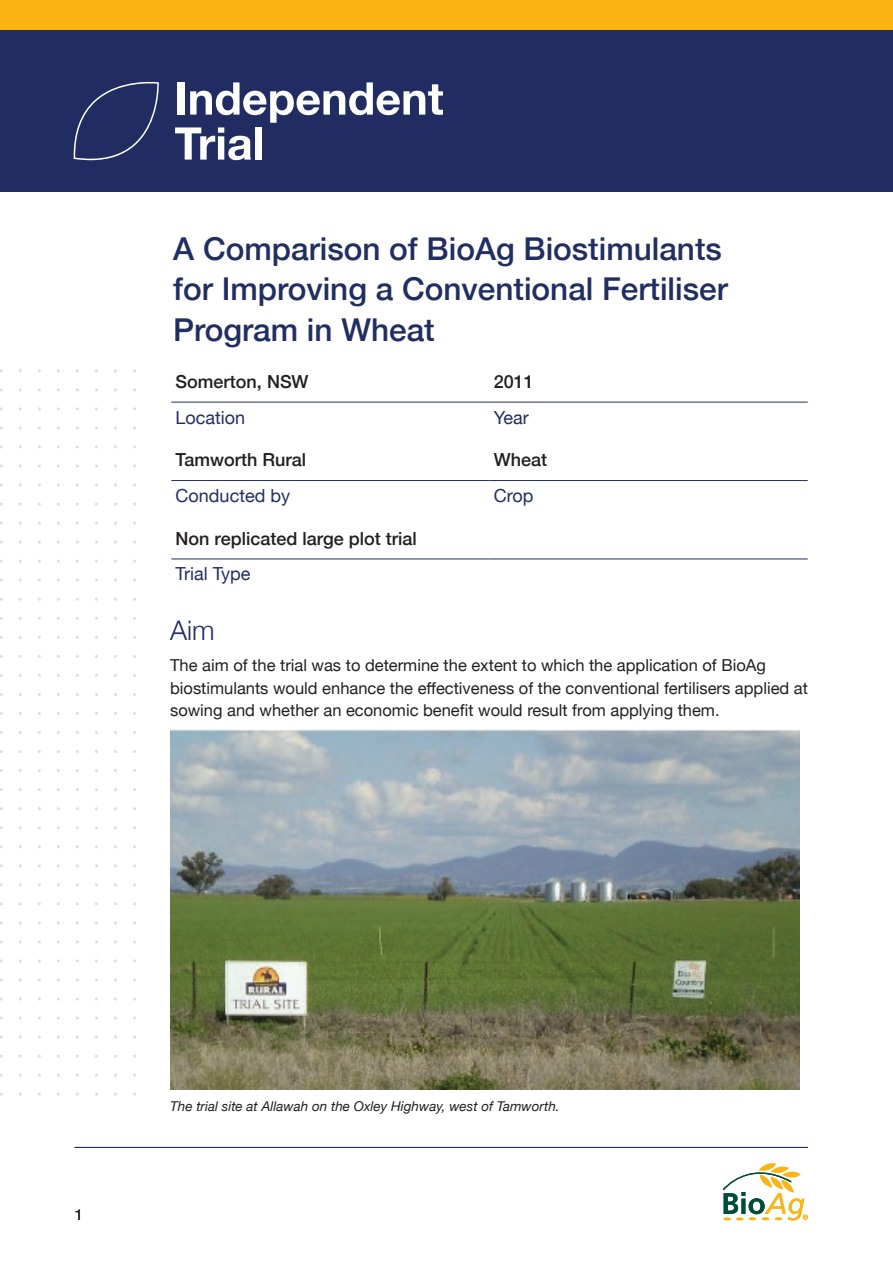
<style>
.page{position:relative;width:893px;height:1263px;background:#fff}
.page>*{position:absolute;margin:0;border:0;box-sizing:border-box;transform-origin:0 0}
.t1{font:500 31.5px/40.5px "Helvetica Neue";color:#212e62}
.t2{font:300 27px "Helvetica Neue";color:#212e62}
.t3{font:500 18px "Helvetica Neue";color:#231f20}
.t4{font:18px "Helvetica Neue";color:#212e62}
.t5{font:16.5px/22.5px "Helvetica Neue";color:#231f20}
.t6{font:15px "Helvetica Neue";color:#231f20}
.t7{font:italic 13.5px "Helvetica Neue";color:#231f20}
</style>
<div class="page">
<div style="left:0;top:0;width:893px;height:30px;background:#fbb416"></div>
<hr style="left:74px;top:1147px;width:734px;height:1px;background:#212d62">
<svg style="left:723px;top:1163px;width:85px;height:57px"></svg>
<div style="left:0;top:30px;width:893px;height:161px;background:#212d62"></div>
<svg style="left:73px;top:81px;width:86px;height:80px"></svg>
<svg style="left:175px;top:82px;width:268px;height:78px"></svg>
<div style="left:255px;top:127px;width:7px;height:33px;background:#fff"></div>
<hr style="left:171px;top:402px;width:319px;height:1px;background:#212d62">
<hr style="left:490px;top:402px;width:318px;height:1px;background:#212d62">
<hr style="left:171px;top:480px;width:319px;height:1px;background:#212d62">
<hr style="left:490px;top:480px;width:318px;height:1px;background:#212d62">
<hr style="left:171px;top:559px;width:319px;height:1px;background:#212d62">
<hr style="left:490px;top:559px;width:318px;height:1px;background:#212d62">
<img style="left:170px;top:729px;width:629px;height:361px">
<h1 class="t1" style="left:173px;top:226px;width:556px">A Comparison of BioAg Biostimulants for Improving a Conventional Fertiliser<br>Program in Wheat</h1>
<p class="t3" style="left:176px;top:367px;width:135px">Somerton, NSW</p>
<p class="t3" style="left:494px;top:367px;width:42px">2011</p>
<p class="t4" style="left:176px;top:404px;width:71px">Location</p>
<p class="t4" style="left:494px;top:404px;width:36px">Year</p>
<p class="t3" style="left:176px;top:446px;width:132px">Tamworth Rural</p>
<p class="t3" style="left:494px;top:446px;width:55px">Wheat</p>
<p class="t4" style="left:176px;top:482px;width:116px">Conducted by</p>
<p class="t4" style="left:494px;top:482px;width:41px">Crop</p>
<p class="t3" style="left:176px;top:524px;width:243px">Non replicated large plot trial</p>
<p class="t4" style="left:176px;top:561px;width:77px">Trial Type</p>
<h2 class="t2" style="left:170px;top:609px;width:46px">Aim</h2>
<p class="t5" style="left:170px;top:655px;width:639px">The aim of the trial was to determine the extent to which the application of BioAg biostimulants would enhance the effectiveness of the conventional fertilisers applied at sowing and whether an economic benefit would result from applying them.</p>
<p class="t6" style="left:74px;top:1204px;width:10px">1</p>
<p class="t7" style="left:170px;top:1097px;width:391px">The trial site at Allawah on the Oxley Highway, west of Tamworth.</p>
</div>
